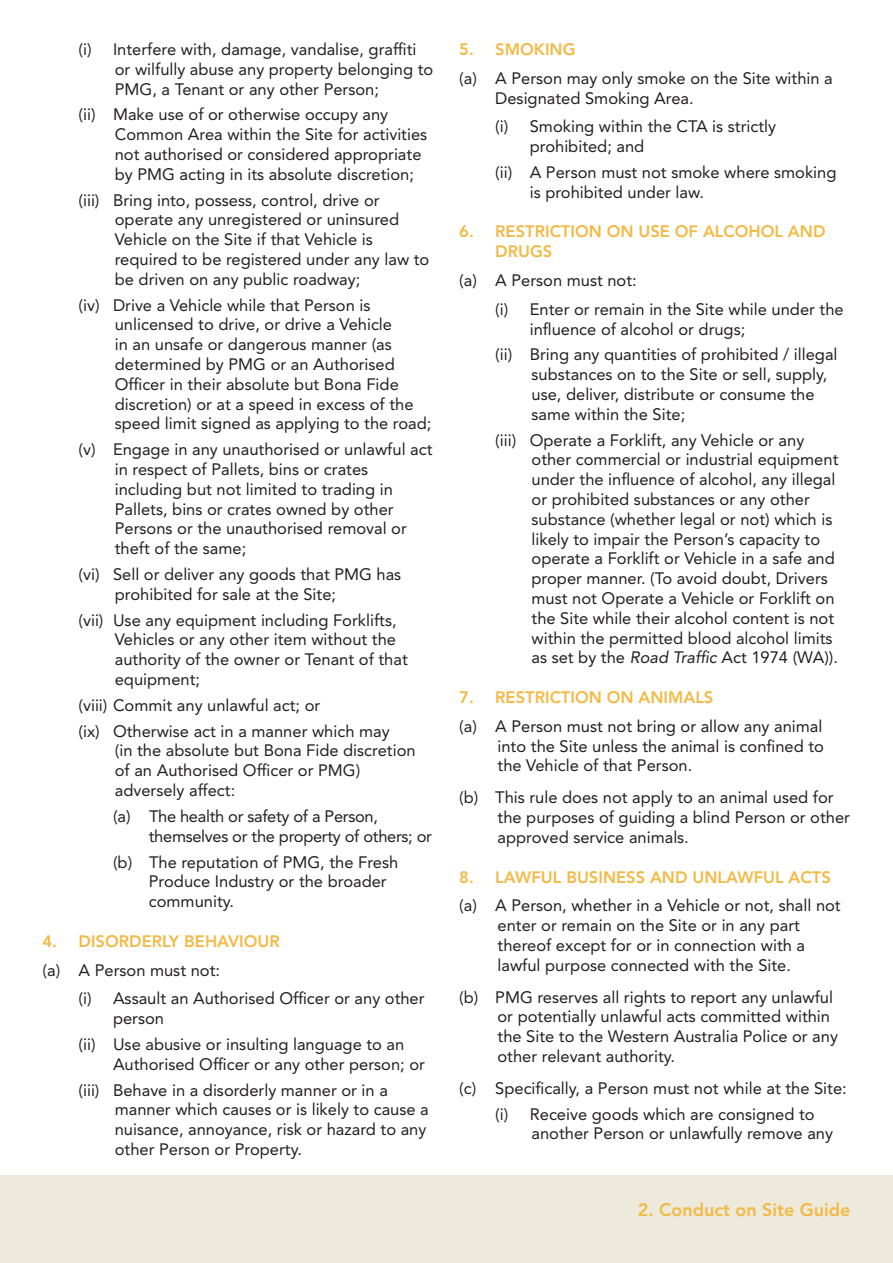
<style>
.page{position:relative;width:893px;height:1263px;background:#fff}
.page>*{position:absolute;margin:0;border:0;box-sizing:border-box;transform-origin:0 0}
.t1{font:800 18px "Avenir LT Std";color:#f3b945}
.t2{font:16.5px/19.8px "Avenir LT Std";color:#231f20}
.t3{font:800 16.5px "Avenir LT Std";color:#f3b945}
.t4{font:16.5px "Avenir LT Std";letter-spacing:-.02em;color:#231f20}
.s1{font-style:italic}
</style>
<div class="page">
<div style="left:0;top:1175px;width:893px;height:88px;background:#ede9db"></div>
<p class="t2" style="left:79px;top:40px;width:340px">(i) Interfere with, damage, vandalise, graffiti</p>
<p class="t2" style="left:115px;top:59px;width:320px">or wilfully abuse any property belonging to<br>PMG, a Tenant or any other Person;</p>
<p class="t2" style="left:79px;top:105px;width:311px">(ii) Make use of or otherwise occupy any</p>
<p class="t2" style="left:115px;top:125px;width:314px">Common Area within the Site for activities not authorised or considered appropriate by PMG acting in its absolute discretion;</p>
<p class="t2" style="left:79px;top:190px;width:303px">(iii) Bring into, possess, control, drive or</p>
<p class="t2" style="left:115px;top:210px;width:316px">operate any unregistered or uninsured Vehicle on the Site if that Vehicle is required to be registered under any law to be driven on any public roadway;</p>
<p class="t2" style="left:79px;top:295px;width:293px">(iv) Drive a Vehicle while that Person is</p>
<p class="t2" style="left:115px;top:315px;width:318px">unlicensed to drive, or drive a Vehicle<br>in an unsafe or dangerous manner (as determined by PMG or an Authorised Officer in their absolute but Bona Fide discretion) or at a speed in excess of the speed limit signed as applying to the road;</p>
<p class="t2" style="left:79px;top:440px;width:355px">(v) Engage in any unauthorised or unlawful act</p>
<p class="t2" style="left:115px;top:460px;width:294px">in respect of Pallets, bins or crates including but not limited to trading in Pallets, bins or crates owned by other Persons or the unauthorised removal or theft of the same;</p>
<p class="t2" style="left:79px;top:565px;width:324px">(vi) Sell or deliver any goods that PMG has</p>
<p class="t2" style="left:115px;top:584px;width:223px">prohibited for sale at the Site;</p>
<p class="t2" style="left:79px;top:610px;width:320px">(vii) Use any equipment including Forklifts,</p>
<p class="t2" style="left:115px;top:630px;width:294px">Vehicles or any other item without the authority of the owner or Tenant of that equipment;</p>
<p class="t2" style="left:79px;top:695px;width:243px">(viii) Commit any unlawful act; or</p>
<p class="t2" style="left:79px;top:721px;width:313px">(ix) Otherwise act in a manner which may</p>
<p class="t2" style="left:115px;top:741px;width:302px">(in the absolute but Bona Fide discretion of an Authorised Officer or PMG) adversely affect:</p>
<p class="t4" style="left:113px;top:806px;width:266px">(a) The health or safety of a Person,</p>
<p class="t4" style="left:149px;top:826px;width:285px">themselves or the property of others; or</p>
<p class="t2" style="left:113px;top:852px;width:287px">(b) The reputation of PMG, the Fresh</p>
<p class="t2" style="left:149px;top:872px;width:239px">Produce Industry or the broader community.</p>
<p class="t3" style="left:43px;top:931px;width:239px">4. DISORDERLY BEHAVIOUR</p>
<p class="t2" style="left:43px;top:960px;width:179px">(a) A Person must not:</p>
<p class="t2" style="left:79px;top:989px;width:348px">(i) Assault an Authorised Officer or any other</p>
<p class="t2" style="left:113px;top:1009px;width:53px">person</p>
<p class="t2" style="left:79px;top:1034px;width:327px">(ii) Use abusive or insulting language to an</p>
<p class="t2" style="left:113px;top:1054px;width:313px">Authorised Officer or any other person; or</p>
<p class="t2" style="left:79px;top:1080px;width:311px">(iii) Behave in a disorderly manner or in a</p>
<p class="t2" style="left:115px;top:1100px;width:315px">manner which causes or is likely to cause a nuisance, annoyance, risk or hazard to any other Person or Property.</p>
<p class="t3" style="left:459px;top:40px;width:118px">5. SMOKING</p>
<p class="t2" style="left:459px;top:68px;width:375px">(a) A Person may only smoke on the Site within a</p>
<p class="t2" style="left:495px;top:88px;width:200px">Designated Smoking Area.</p>
<p class="t2" style="left:495px;top:117px;width:282px">(i) Smoking within the CTA is strictly</p>
<p class="t2" style="left:530px;top:137px;width:116px">prohibited; and</p>
<p class="t2" style="left:495px;top:163px;width:343px">(ii) A Person must not smoke where smoking</p>
<p class="t2" style="left:530px;top:182px;width:176px">is prohibited under law.</p>
<p class="t3" style="left:459px;top:222px;width:368px">6. RESTRICTION ON USE OF ALCOHOL AND</p>
<p class="t3" style="left:495px;top:242px;width:59px">DRUGS</p>
<p class="t2" style="left:459px;top:271px;width:179px">(a) A Person must not:</p>
<p class="t2" style="left:495px;top:299px;width:350px">(i) Enter or remain in the Site while under the</p>
<p class="t2" style="left:530px;top:319px;width:217px">influence of alcohol or drugs;</p>
<p class="t2" style="left:495px;top:345px;width:344px">(ii) Bring any quantities of prohibited / illegal</p>
<p class="t2" style="left:531px;top:365px;width:297px">substances on to the Site or sell, supply, use, deliver, distribute or consume the same within the Site;</p>
<p class="t2" style="left:495px;top:430px;width:311px">(iii) Operate a Forklift, any Vehicle or any</p>
<p class="t2" style="left:531px;top:450px;width:308px">other commercial or industrial equipment under the influence of alcohol, any illegal or prohibited substances or any other substance (whether legal or not) which is likely to impair the Person’s capacity to operate a Forklift or Vehicle in a safe and proper manner. (To avoid doubt, Drivers must not Operate a Vehicle or Forklift on the Site while their alcohol content is not within the permitted blood alcohol limits as set by the <span class="s1">Road Traffic</span> Act 1974 (WA)).</p>
<p class="t3" style="left:459px;top:688px;width:256px">7. RESTRICTION ON ANIMALS</p>
<p class="t2" style="left:459px;top:716px;width:365px">(a) A Person must not bring or allow any animal</p>
<p class="t2" style="left:497px;top:736px;width:328px">into the Site unless the animal is confined to the Vehicle of that Person.</p>
<p class="t2" style="left:459px;top:788px;width:376px">(b) This rule does not apply to an animal used for</p>
<p class="t2" style="left:497px;top:808px;width:354px">the purposes of guiding a blind Person or other approved service animals.</p>
<p class="t3" style="left:459px;top:867px;width:373px">8. LAWFUL BUSINESS AND UNLAWFUL ACTS</p>
<p class="t2" style="left:459px;top:896px;width:383px">(a) A Person, whether in a Vehicle or not, shall not</p>
<p class="t2" style="left:497px;top:916px;width:309px">enter or remain on the Site or in any part thereof except for or in connection with a lawful purpose connected with the Site.</p>
<p class="t2" style="left:459px;top:987px;width:375px">(b) PMG reserves all rights to report any unlawful</p>
<p class="t2" style="left:497px;top:1007px;width:342px">or potentially unlawful acts committed within the Site to the Western Australia Police or any other relevant authority.</p>
<p class="t2" style="left:459px;top:1078px;width:389px">(c) Specifically, a Person must not while at the Site:</p>
<p class="t2" style="left:495px;top:1104px;width:321px">(i) Receive goods which are consigned to</p>
<p class="t2" style="left:531px;top:1124px;width:303px">another Person or unlawfully remove any</p>
<p class="t1" style="left:638px;top:1199px;width:214px">2. Conduct on Site Guide</p>
</div>
